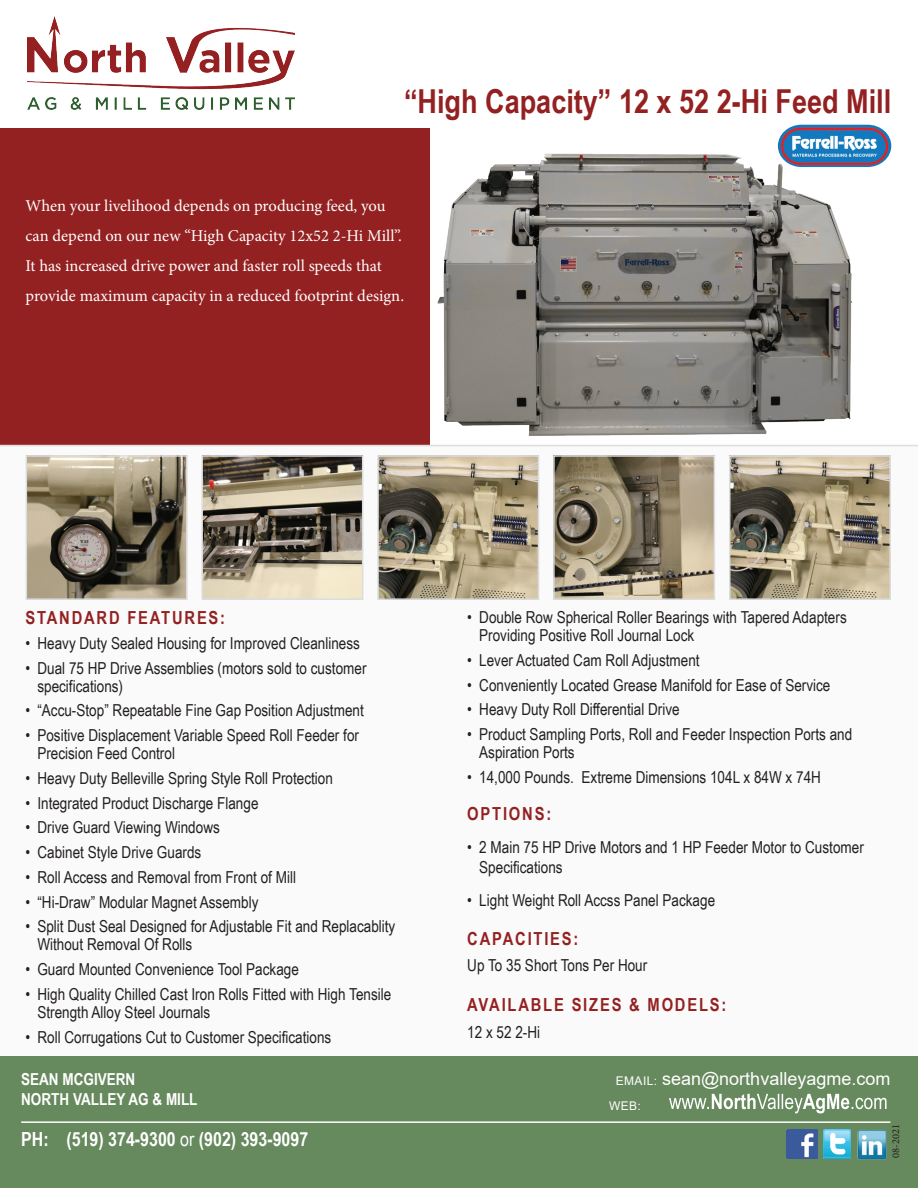
<style>
.page{position:relative;width:918px;height:1188px;background:#fff}
.page>*{position:absolute;margin:0;border:0;box-sizing:border-box;transform-origin:0 0}
.t1{font:700 33px "Arial Narrow";color:#942121}
.t2{font:700 19.5px "Arial Narrow";color:#fff}
.t3{font:700 18px "Arial Narrow";letter-spacing:.1em;color:#942121}
.t4{font:18px "Arial";color:#fff}
.t5{font:16.5px/18px "Arial Narrow";color:#231f20}
.t6{font:16.5px/30px "Minion Pro";color:#fff}
.t7{font:700 16.5px/19.8px "Arial Narrow";color:#fff}
.t8{font:12px "Arial";color:#fff}
.t9{font:10.5px "Minion Pro";color:#231f20}
.s1{font-weight:400}
.s2{font-size:12px}
</style>
<div class="page">
<div style="left:0;top:445px;width:918px;height:628px;background:#fafafa"></div>
<div style="left:0;top:1057px;width:918px;height:131px;background:#66895d"></div>
<img style="left:787px;top:1130px;width:30px;height:28px">
<img style="left:823px;top:1130px;width:28px;height:28px">
<img style="left:857px;top:1130px;width:30px;height:30px">
<hr style="left:21px;top:1121px;width:869px;height:2px;background:#fff">
<svg style="left:669px;top:1094px;width:218px;height:19px"></svg>
<img style="left:27px;top:16px;width:267px;height:93px">
<div style="left:0;top:129px;width:430px;height:317px;background:#942121"></div>
<hr style="left:0;top:445px;width:918px;height:1px;background:#dcdddf">
<img style="left:394px;top:128px;width:474px;height:317px">
<img style="left:29px;top:458px;width:156px;height:139px">
<div style="left:26px;top:455px;width:162px;height:145px;border:2px solid #dcdddf"></div>
<img style="left:204px;top:458px;width:156px;height:139px">
<div style="left:201px;top:455px;width:162px;height:145px;border:2px solid #dcdddf"></div>
<img style="left:380px;top:458px;width:156px;height:139px">
<div style="left:377px;top:455px;width:162px;height:145px;border:2px solid #dcdddf"></div>
<img style="left:556px;top:458px;width:156px;height:139px">
<div style="left:553px;top:455px;width:162px;height:145px;border:2px solid #dcdddf"></div>
<img style="left:732px;top:458px;width:156px;height:139px">
<div style="left:729px;top:455px;width:162px;height:145px;border:2px solid #dcdddf"></div>
<img style="left:778px;top:125px;width:113px;height:42px">
<h1 class="t1" style="left:404px;top:77px;width:489px">“High Capacity” 12 x 52 2-Hi Feed Mill</h1>
<p class="t6" style="left:26px;top:191px;width:380px">When your livelihood depends on producing feed, you can depend on our new “High Capacity 12x52 2-Hi Mill”.<br>It has increased drive power and faster roll speeds that provide maximum capacity in a reduced footprint design.</p>
<p class="t3" style="left:25px;top:604px;width:201px">STANDARD FEATURES:</p>
<p class="t5" style="left:25px;top:633px;width:336px">• Heavy Duty Sealed Housing for Improved Cleanliness</p>
<p class="t5" style="left:37px;top:658px;width:331px;text-indent:-12px">• Dual 75 HP Drive Assemblies (motors sold to customer specifications)</p>
<p class="t5" style="left:25px;top:701px;width:340px">• “Accu-Stop” Repeatable Fine Gap Position Adjustment</p>
<p class="t5" style="left:37px;top:726px;width:323px;text-indent:-12px">• Positive Displacement Variable Speed Roll Feeder for<br>Precision Feed Control</p>
<p class="t5" style="left:25px;top:768px;width:309px">• Heavy Duty Belleville Spring Style Roll Protection</p>
<p class="t5" style="left:25px;top:793px;width:235px">• Integrated Product Discharge Flange</p>
<p class="t5" style="left:25px;top:818px;width:196px">• Drive Guard Viewing Windows</p>
<p class="t5" style="left:25px;top:843px;width:177px">• Cabinet Style Drive Guards</p>
<p class="t5" style="left:25px;top:867px;width:272px">• Roll Access and Removal from Front of Mill</p>
<p class="t5" style="left:25px;top:892px;width:235px">• “Hi-Draw” Modular Magnet Assembly</p>
<p class="t5" style="left:37px;top:917px;width:360px;text-indent:-12px">• Split Dust Seal Designed for Adjustable Fit and Replacablity<br>Without Removal Of Rolls</p>
<p class="t5" style="left:25px;top:960px;width:275px">• Guard Mounted Convenience Tool Package</p>
<p class="t5" style="left:37px;top:984px;width:355px;text-indent:-12px">• High Quality Chilled Cast Iron Rolls Fitted with High Tensile<br>Strength Alloy Steel Journals</p>
<p class="t5" style="left:25px;top:1027px;width:308px">• Roll Corrugations Cut to Customer Specifications</p>
<p class="t7" style="left:21px;top:1069px;width:178px">SEAN MCGIVERN<br>NORTH VALLEY AG &amp; MILL</p>
<p class="t2" style="left:21px;top:1125px;width:289px">PH: (519) 374-9300 <span class="s1">or</span> (902) 393-9097</p>
<p class="t5" style="left:479px;top:608px;width:369px;text-indent:-12px">• Double Row Spherical Roller Bearings with Tapered Adapters<br>Providing Positive Roll Journal Lock</p>
<p class="t5" style="left:467px;top:650px;width:234px">• Lever Actuated Cam Roll Adjustment</p>
<p class="t5" style="left:467px;top:675px;width:365px">• Conveniently Located Grease Manifold for Ease of Service</p>
<p class="t5" style="left:467px;top:700px;width:214px">• Heavy Duty Roll Differential Drive</p>
<p class="t5" style="left:479px;top:725px;width:375px;text-indent:-12px">• Product Sampling Ports, Roll and Feeder Inspection Ports and<br>Aspiration Ports</p>
<p class="t5" style="left:467px;top:767px;width:355px">• 14,000 Pounds. Extreme Dimensions 104L x 84W x 74H</p>
<p class="t3" style="left:467px;top:800px;width:85px">OPTIONS:</p>
<p class="t5" style="left:479px;top:837px;width:386px;line-height:19.6px;text-indent:-12px">• 2 Main 75 HP Drive Motors and 1 HP Feeder Motor to Customer<br>Specifications</p>
<p class="t5" style="left:467px;top:891px;width:249px">• Light Weight Roll Accss Panel Package</p>
<p class="t3" style="left:467px;top:925px;width:113px">CAPACITIES:</p>
<p class="t5" style="left:467px;top:956px;width:182px">Up To 35 Short Tons Per Hour</p>
<p class="t3" style="left:467px;top:992px;width:261px">AVAILABLE SIZES &amp; MODELS:</p>
<p class="t5" style="left:467px;top:1023px;width:74px">12 x 52 2-Hi</p>
<p class="t4" style="left:616px;top:1067px;width:276px"><span class="s2">EMAIL:</span> sean@northvalleyagme.com</p>
<p class="t8" style="left:609px;top:1097px;width:33px">WEB:</p>
<p class="t9" style="left:889px;top:1158px;width:35px;rotate:-90deg">08-2021</p>
</div>
